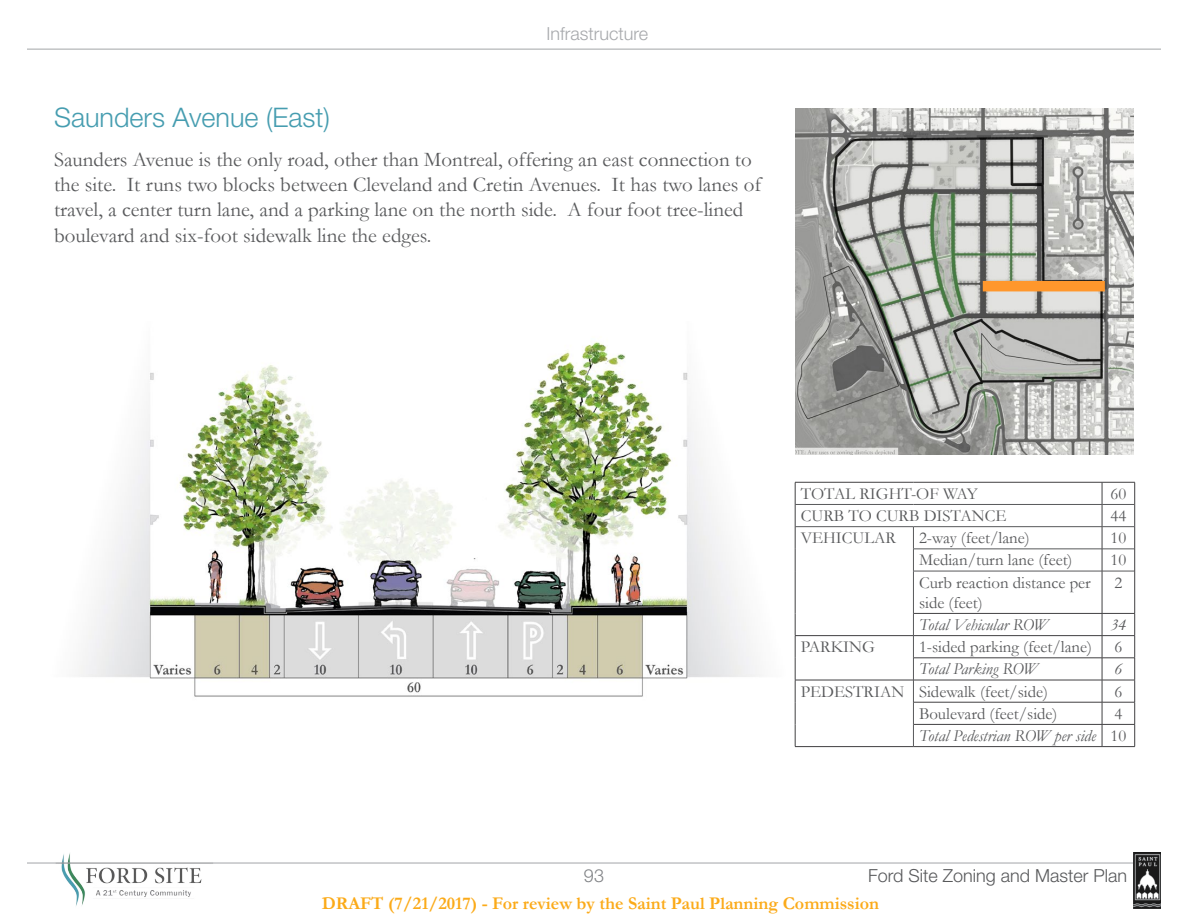
<style>
.page{position:relative;width:1188px;height:918px;background:#fff}
.page>*{position:absolute;margin:0;border:0;box-sizing:border-box;transform-origin:0 0}
.t1{font:300 27px "Helvetica Neue LT Std";color:#469db0}
.t2{font:21px/25.2px "Garamond";color:#58595b}
.t3{font:700 18px "Garamond";color:#fbaa19}
.t4{font:300 18px "Helvetica Neue LT Std";color:#58595b}
.t5{font:300 18px "Helvetica Neue LT Std";color:#a7a9ac}
.t6{font:300 18px "Helvetica Neue LT Std";color:#808285}
.t7{font:16.8px/20.1px "Garamond";color:#58595b}
.t8{font:italic 16.8px/22.2px "Garamond";color:#58595b;text-align:right}
.s1{font-style:normal}
</style>
<div class="page">
<img style="left:54px;top:853px;width:160px;height:53px">
<hr style="left:27px;top:863px;width:1106px;height:1px;background:#a7a9ac">
<hr style="left:27px;top:49px;width:1134px;height:1px;background:#a7a9ac">
<img style="left:1133px;top:852px;width:28px;height:56px">
<hr style="left:795px;top:504px;width:118px;height:1px;background:#58595b">
<hr style="left:913px;top:504px;width:189px;height:1px;background:#58595b">
<hr style="left:1102px;top:504px;width:33px;height:1px;background:#58595b">
<hr style="left:795px;top:526px;width:118px;height:1px;background:#58595b">
<hr style="left:913px;top:526px;width:189px;height:1px;background:#58595b">
<hr style="left:1102px;top:526px;width:33px;height:1px;background:#58595b">
<hr style="left:913px;top:549px;width:189px;height:1px;background:#58595b">
<svg style="left:913px;top:527px;width:1px;height:44px"></svg>
<hr style="left:1102px;top:549px;width:33px;height:1px;background:#58595b">
<hr style="left:913px;top:571px;width:189px;height:1px;background:#58595b">
<hr style="left:913px;top:571px;width:1px;height:42px;background:#58595b">
<hr style="left:1102px;top:571px;width:33px;height:1px;background:#58595b">
<svg style="left:913px;top:613px;width:1px;height:133px"></svg>
<hr style="left:795px;top:482px;width:118px;height:1px;background:#414042">
<hr style="left:913px;top:482px;width:189px;height:1px;background:#414042">
<hr style="left:1102px;top:482px;width:33px;height:1px;background:#414042">
<svg style="left:795px;top:482px;width:1px;height:89px"></svg>
<svg style="left:1102px;top:482px;width:1px;height:89px"></svg>
<svg style="left:1134px;top:482px;width:1px;height:89px"></svg>
<hr style="left:795px;top:571px;width:1px;height:42px;background:#414042">
<hr style="left:1102px;top:571px;width:1px;height:42px;background:#414042">
<hr style="left:1134px;top:571px;width:1px;height:42px;background:#414042">
<hr style="left:914px;top:613px;width:188px;height:1px;background:#414042">
<hr style="left:1102px;top:613px;width:33px;height:1px;background:#414042">
<hr style="left:795px;top:635px;width:118px;height:1px;background:#414042">
<hr style="left:913px;top:635px;width:189px;height:1px;background:#414042">
<hr style="left:1102px;top:635px;width:33px;height:1px;background:#414042">
<hr style="left:914px;top:658px;width:188px;height:1px;background:#414042">
<hr style="left:1102px;top:658px;width:33px;height:1px;background:#414042">
<hr style="left:795px;top:680px;width:118px;height:1px;background:#414042">
<hr style="left:913px;top:680px;width:189px;height:1px;background:#414042">
<hr style="left:1102px;top:680px;width:33px;height:1px;background:#414042">
<hr style="left:914px;top:702px;width:188px;height:1px;background:#414042">
<hr style="left:1102px;top:702px;width:33px;height:1px;background:#414042">
<svg style="left:795px;top:613px;width:1px;height:133px"></svg>
<hr style="left:914px;top:724px;width:188px;height:1px;background:#414042">
<hr style="left:1102px;top:724px;width:33px;height:1px;background:#414042">
<svg style="left:1102px;top:614px;width:1px;height:132px"></svg>
<svg style="left:1134px;top:614px;width:1px;height:132px"></svg>
<hr style="left:795px;top:746px;width:118px;height:1px;background:#414042">
<hr style="left:913px;top:746px;width:189px;height:1px;background:#414042">
<hr style="left:1102px;top:746px;width:33px;height:1px;background:#414042">
<img style="left:795px;top:108px;width:339px;height:347px">
<div style="left:983px;top:281px;width:122px;height:10px;background:#ff972c"></div>
<img style="left:78px;top:341px;width:683px;height:356px">
<p class="t1" style="left:54px;top:101px;width:278px">Saunders Avenue (East)</p>
<p class="t5" style="left:546px;top:22px;width:103px">Infrastructure</p>
<p class="t2" style="left:54px;top:146px;width:709px">Saunders Avenue is the only road, other than Montreal, offering an east connection to the site. It runs two blocks between Cleveland and Cretin Avenues. It has two lanes of travel, a center turn lane, and a parking lane on the north side. A four foot tree-lined boulevard and six-foot sidewalk line the edges.</p>
<p class="t7" style="left:801px;top:483px;width:179px">TOTAL RIGHT-OF WAY</p>
<p class="t7" style="left:1111px;top:483px;width:17px">60</p>
<p class="t7" style="left:801px;top:505px;width:207px">CURB TO CURB DISTANCE</p>
<p class="t7" style="left:1111px;top:505px;width:17px">44</p>
<p class="t7" style="left:801px;top:527px;width:97px">VEHICULAR</p>
<p class="t7" style="left:919px;top:527px;width:112px">2-way (feet/lane)</p>
<p class="t7" style="left:1110px;top:527px;width:17px">10</p>
<p class="t7" style="left:919px;top:550px;width:155px">Median/turn lane (feet)</p>
<p class="t7" style="left:1110px;top:550px;width:17px">10</p>
<p class="t7" style="left:919px;top:572px;width:173px">Curb reaction distance per side (feet)</p>
<p class="t7" style="left:1114px;top:572px;width:9px">2</p>
<p class="t8" style="left:919px;top:613px;width:131px">Total Vehicular ROW</p>
<p class="t8" style="left:1110px;top:613px;width:17px">34</p>
<p class="t7" style="left:801px;top:636px;width:76px">PARKING</p>
<p class="t7" style="left:919px;top:636px;width:174px">1-sided parking (feet/lane)</p>
<p class="t7" style="left:1114px;top:636px;width:9px">6</p>
<p class="t8" style="left:919px;top:658px;width:121px">Total Parking ROW</p>
<p class="t8" style="left:1114px;top:658px;width:9px">6</p>
<p class="t7" style="left:801px;top:681px;width:249px">PEDESTRIAN Sidewalk (feet/side)</p>
<p class="t7" style="left:1114px;top:681px;width:9px">6</p>
<p class="t7" style="left:919px;top:703px;width:140px">Boulevard (feet/side)</p>
<p class="t8" style="left:919px;top:702px;width:209px"><span class="s1">4<br></span>Total Pedestrian ROW per side <span class="s1">10</span></p>
<p class="t6" style="left:584px;top:865px;width:22px">93</p>
<p class="t4" style="left:868px;top:865px;width:261px">Ford Site Zoning and Master Plan</p>
<p class="t3" style="left:322px;top:891px;width:559px">DRAFT (7/21/2017) - For review by the Saint Paul Planning Commission</p>
</div>
